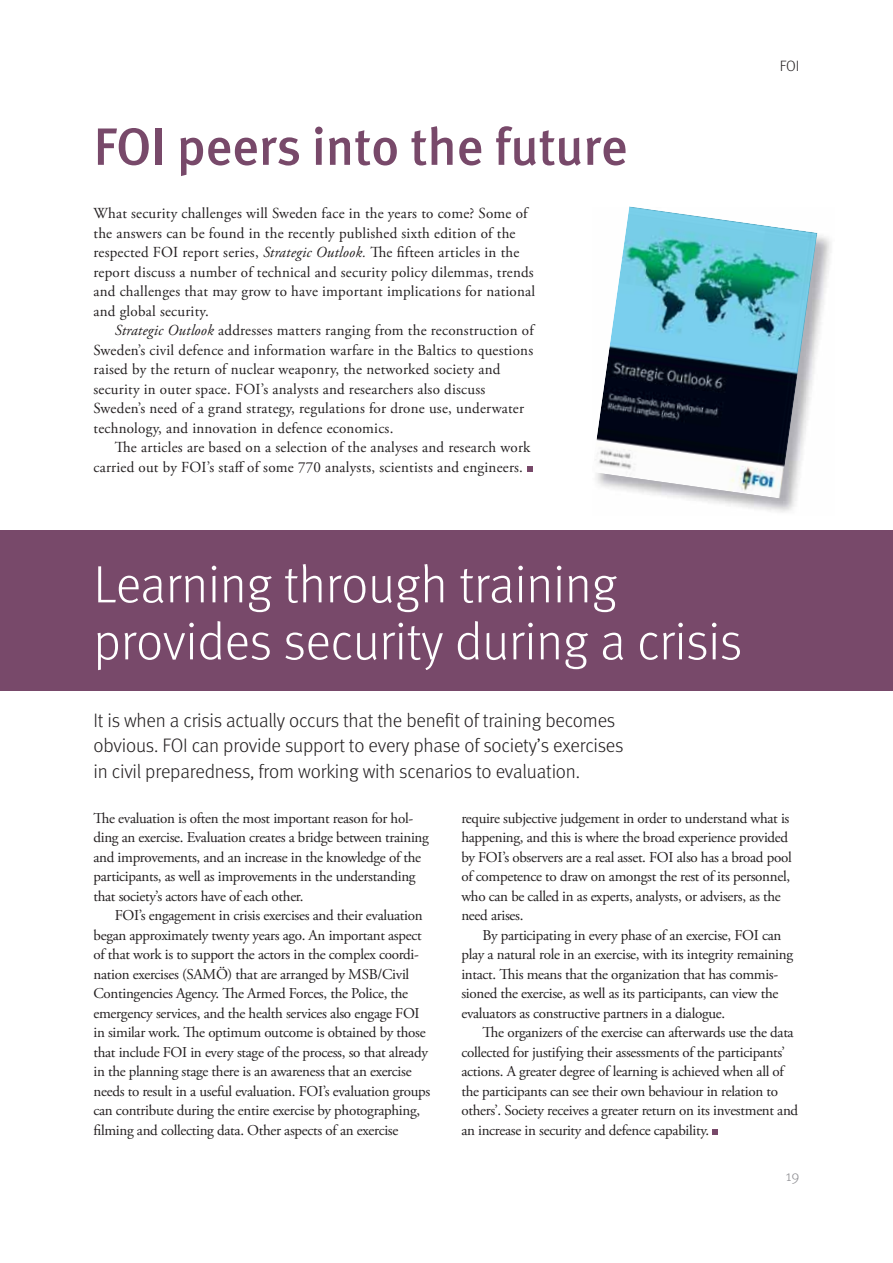
<style>
.page{position:relative;width:893px;height:1263px;background:#fff}
.page>*{position:absolute;margin:0;border:0;box-sizing:border-box;transform-origin:0 0}
.t1{font:300 52.5px/57px "Meta";letter-spacing:-.005em;color:#fff}
.t2{font:500 52.5px "Meta Pro";letter-spacing:-.01em;color:#78496a}
.t3{font:300 19.5px/25.5px "Meta";letter-spacing:-.01em;color:#231f20}
.t4{font:15.3px/19.5px "Adobe Garamond Pro";letter-spacing:.015em;color:#231f20}
.t5{font:15px/19.5px "Adobe Garamond Pro";letter-spacing:-.02em;color:#231f20}
.t6{font:300 15px "Meta";color:#231f20}
.t7{font:300 15px "Meta";color:#919195}
.s1{font-style:italic}
</style>
<div class="page">
<div style="left:0;top:530px;width:893px;height:160px;background:#78496a"></div>
<svg style="left:527px;top:466px;width:6px;height:6px"></svg>
<svg style="left:712px;top:1129px;width:6px;height:6px"></svg>
<img style="left:693px;top:233px;width:138px;height:279px">
<img style="left:595px;top:206px;width:222px;height:293px">
<h1 class="t2" style="left:93px;top:127px;width:536px">FOI peers into the future</h1>
<p class="t4" style="left:93px;top:205px;width:443px">What security challenges will Sweden face in the years to come? Some of the answers can be found in the recently published sixth edition of the respected FOI report series, <span class="s1">Strategic Outlook.</span> The fifteen articles in the report discuss a number of technical and security policy dilemmas, trends and challenges that may grow to have important implications for national and global security.</p>
<p class="t4" style="left:93px;top:322px;width:442px;text-indent:21px"><span class="s1">Strategic Outlook</span> addresses matters ranging from the reconstruction of Sweden’s civil defence and information warfare in the Baltics to questions raised by the return of nuclear weaponry, the networked society and security in outer space. FOI’s analysts and researchers also discuss Sweden’s need of a grand strategy, regulations for drone use, underwater technology, and innovation in defence economics.</p>
<p class="t4" style="left:93px;top:439px;width:438px;text-indent:21px">The articles are based on a selection of the analyses and research work carried out by FOI’s staff of some 770 analysts, scientists and engineers.</p>
<h1 class="t1" style="left:93px;top:560px;width:650px">Learning through training provides security during a crisis</h1>
<h2 class="t3" style="left:93px;top:709px;width:532px">It is when a crisis actually occurs that the benefit of training becomes obvious. FOI can provide support to every phase of society’s exercises in civil preparedness, from working with scenarios to evaluation.</h2>
<p class="t6" style="left:780px;top:61px;width:21px">FOI</p>
<p class="t5" style="left:93px;top:810px;width:337px">The evaluation is often the most important reason for hol&shy;ding an exercise. Evaluation creates a bridge between training and improvements, and an increase in the knowledge of the participants, as well as improvements in the understanding that society’s actors have of each other.</p>
<p class="t5" style="left:93px;top:907px;width:338px;text-indent:21px">FOI’s engagement in crisis exercises and their evaluation began approximately twenty years ago. An important aspect of that work is to support the actors in the complex coordi&shy;nation exercises (SAMÖ) that are arranged by MSB/Civil Contingencies Agency. The Armed Forces, the Police, the emergency services, and the health services also engage FOI in similar work. The optimum outcome is obtained by those that include FOI in every stage of the process, so that already in the planning stage there is an awareness that an exercise needs to result in a useful evaluation. FOI’s evaluation groups can contribute during the entire exercise by photographing, filming and collecting data. Other aspects of an exercise</p>
<p class="t5" style="left:461px;top:810px;width:332px">require subjective judgement in order to understand what is happening, and this is where the broad experience provided by FOI’s observers are a real asset. FOI also has a broad pool of competence to draw on amongst the rest of its personnel, who can be called in as experts, analysts, or advisers, as the need arises.</p>
<p class="t5" style="left:461px;top:927px;width:333px;text-indent:21px">By participating in every phase of an exercise, FOI can play a natural role in an exercise, with its integrity remaining intact. This means that the organization that has commis&shy;sioned the exercise, as well as its participants, can view the evaluators as constructive partners in a dialogue.</p>
<p class="t5" style="left:461px;top:1024px;width:338px;text-indent:21px">The organizers of the exercise can afterwards use the data collected for justifying their assessments of the participants’ actions. A greater degree of learning is achieved when all of the participants can see their own behaviour in relation to others’. Society receives a greater return on its investment and an increase in security and defence capability.</p>
<p class="t7" style="left:786px;top:1170px;width:15px">19</p>
</div>
